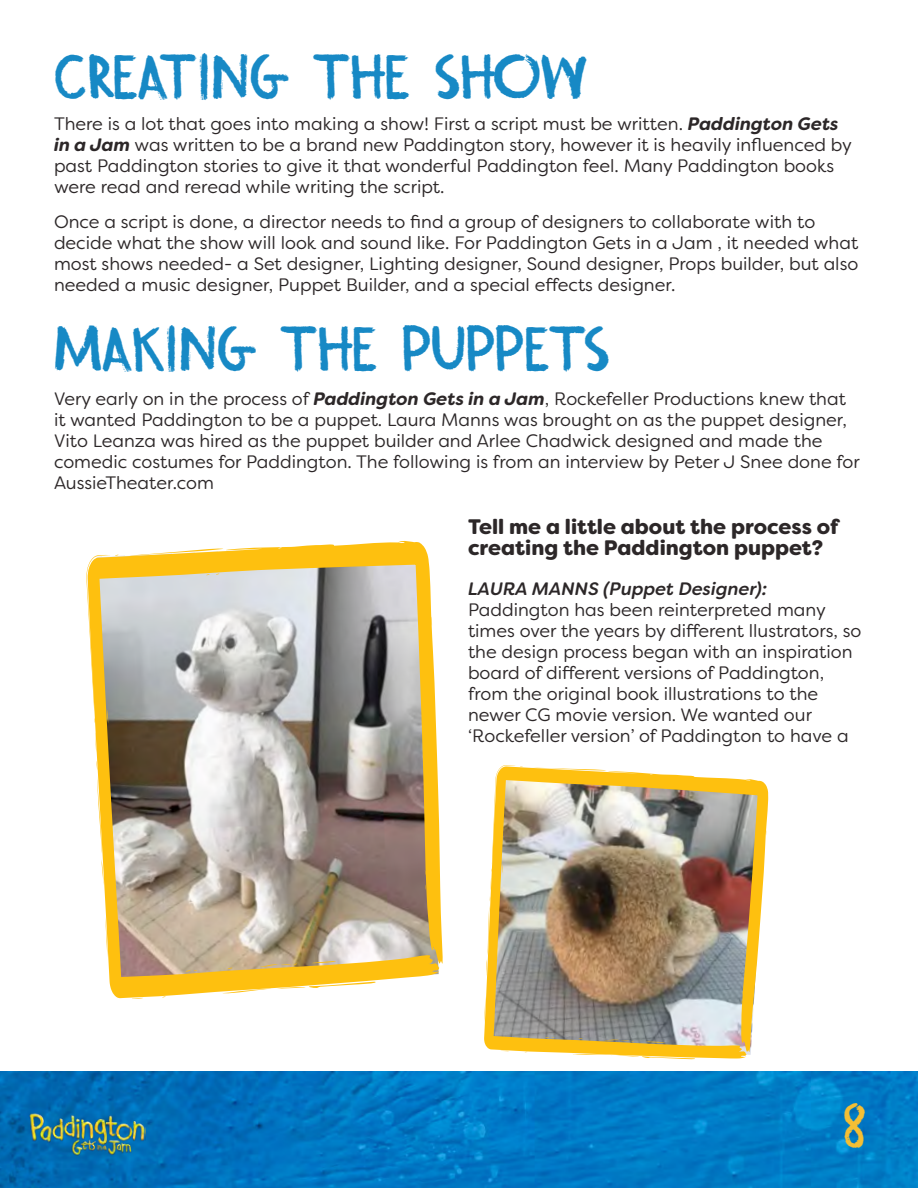
<style>
.page{position:relative;width:918px;height:1188px;background:#fff}
.page>*{position:absolute;margin:0;border:0;box-sizing:border-box;transform-origin:0 0}
.t1{font:45px "Storyboard";color:#1789c5}
.t2{font:45px "Storyboard";color:#f4bf34}
.t3{font:900 21px/21px "Filson Soft";color:#2c2728}
.t4{font:18px/21px "Filson Soft";color:#2c2728}
.t5{font:italic 500 18px "Filson Soft";color:#2c2728}
.s1{font-weight:700;font-style:italic}
</style>
<div class="page">
<img style="left:0;top:1071px;width:918px;height:117px">
<img style="left:29px;top:1112px;width:117px;height:44px">
<img style="left:484px;top:767px;width:284px;height:292px">
<svg style="left:486px;top:765px;width:40px;height:211px;background:#d0bd86"></svg>
<svg style="left:604px;top:1039px;width:63px;height:4px"></svg>
<svg style="left:587px;top:785px;width:15px;height:2px"></svg>
<svg style="left:741px;top:990px;width:2px;height:15px"></svg>
<svg style="left:121px;top:998px;width:22px;height:1px"></svg>
<svg style="left:104px;top:540px;width:339px;height:458px;background:#bcac8c"></svg>
<svg style="left:431px;top:615px;width:1px;height:12px"></svg>
<svg style="left:260px;top:961px;width:79px;height:7px"></svg>
<svg style="left:227px;top:967px;width:6px;height:2px"></svg>
<svg style="left:185px;top:970px;width:13px;height:2px"></svg>
<svg style="left:86px;top:547px;width:137px;height:338px"></svg>
<h1 class="t1" style="left:54px;top:57px;width:535px">CREATING THE SHOW</h1>
<p class="t4" style="left:54px;top:113px;width:799px">There is a lot that goes into making a show! First a script must be written. <span class="s1">Paddington Gets in a Jam</span> was written to be a brand new Paddington story, however it is heavily influenced by past Paddington stories to give it that wonderful Paddington feel. Many Paddington books were read and reread while writing the script.</p>
<p class="t4" style="left:54px;top:211px;width:806px">Once a script is done, a director needs to find a group of designers to collaborate with to decide what the show will look and sound like. For Paddington Gets in a Jam , it needed what most shows needed- a Set designer, Lighting designer, Sound designer, Props builder, but also needed a music designer, Puppet Builder, and a special effects designer.</p>
<h1 class="t1" style="left:54px;top:329px;width:557px">MAKING THE PUPPETS</h1>
<p class="t4" style="left:54px;top:389px;width:807px">Very early on in the process of <span class="s1">Paddington Gets in a Jam</span>, Rockefeller Productions knew that it wanted Paddington to be a puppet. Laura Manns was brought on as the puppet designer, Vito Leanza was hired as the puppet builder and Arlee Chadwick designed and made the comedic costumes for Paddington. The following is from an interview by Peter J Snee done for AussieTheater.com</p>
<p class="t3" style="left:468px;top:516px;width:372px">Tell me a little about the process of creating the Paddington puppet?</p>
<p class="t5" style="left:468px;top:577px;width:301px">LAURA MANNS (Puppet Designer):</p>
<p class="t4" style="left:468px;top:599px;width:395px">Paddington has been reinterpreted many times over the years by different llustrators, so the design process began with an inspiration board of different versions of Paddington, from the original book illustrations to the newer CG movie version. We wanted our ‘Rockefeller version’ of Paddington to have a</p>
<h1 class="t2" style="left:843px;top:1106px;width:25px">8</h1>
</div>
